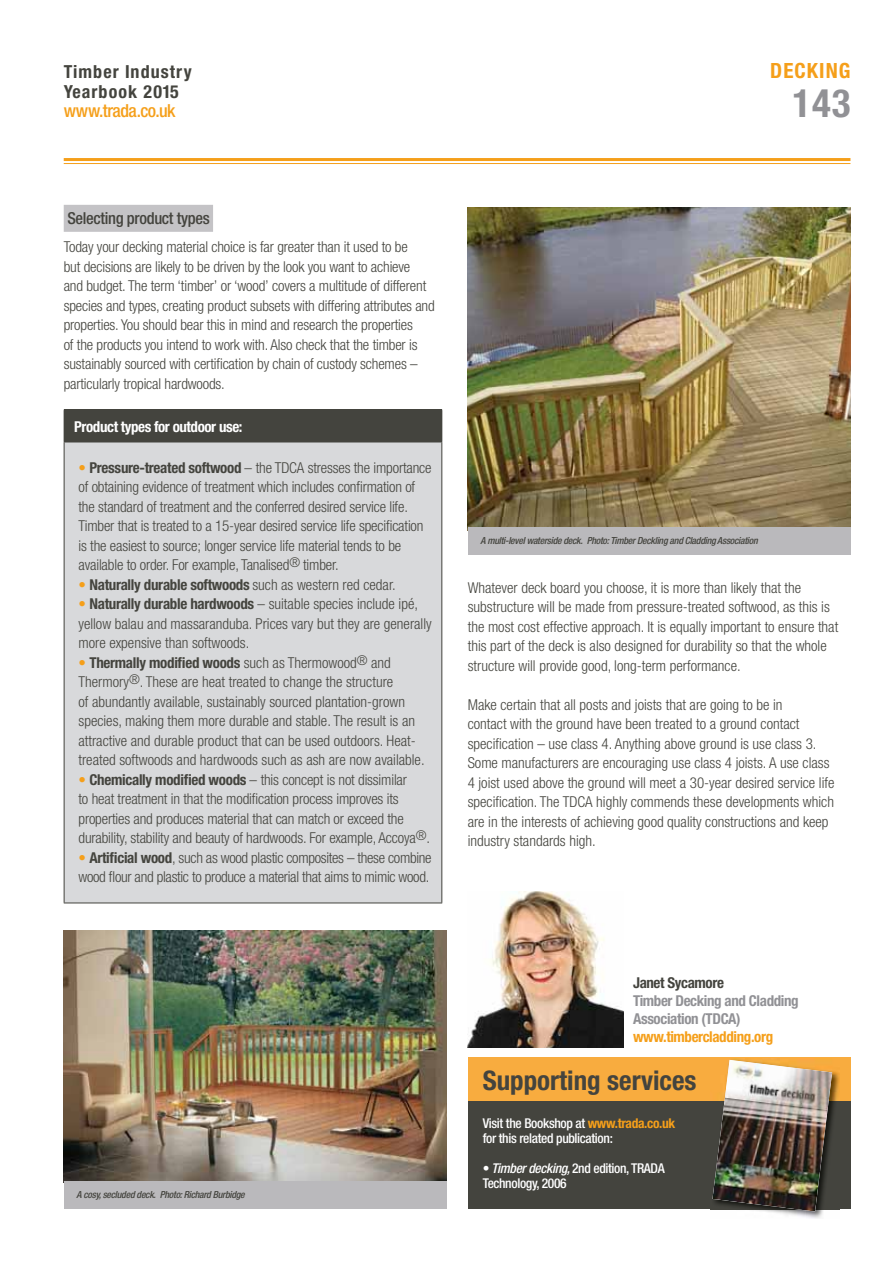
<style>
.page{position:relative;width:893px;height:1263px;background:#fff}
.page>*{position:absolute;margin:0;border:0;box-sizing:border-box;transform-origin:0 0}
.t1{font:700 condensed 39px "Helvetica Neue";color:#919195}
.t2{font:700 condensed 27px "Helvetica Neue";color:#44443e}
.t3{font:700 condensed 21px "Helvetica Neue";letter-spacing:.05em;color:#f59f1a}
.t4{font:700 condensed 18px/19.5px "Helvetica Neue";letter-spacing:.06em;color:#44443e}
.t5{font:500 condensed 18px "Helvetica Neue";letter-spacing:-.025em;color:#f59f1a}
.t6{font:500 condensed 16.5px "Helvetica Neue";letter-spacing:-.02em;color:#44443e}
.t7{font:300 condensed 15px/19.5px "Helvetica Neue";color:#44443e}
.t8{font:300 condensed 15px/19.5px "Helvetica Neue";letter-spacing:-.02em;color:#44443e}
.t9{font:700 condensed 15px "Helvetica Neue";letter-spacing:-.02em;color:#44443e}
.t10{font:700 condensed 15px/18px "Helvetica Neue";letter-spacing:-.025em;color:#919195}
.t11{font:700 condensed 15px "Helvetica Neue";letter-spacing:-.03em;color:#fff}
.t12{font:700 condensed 15px "Helvetica Neue";letter-spacing:-.025em;color:#f59f1a}
.t13{font:500 condensed 13.5px/15px "Helvetica Neue";letter-spacing:-.025em;color:#fff}
.t14{font:italic 500 condensed 9.75px "Helvetica Neue";letter-spacing:-.025em;color:#44443e}
.s1{color:#f59f1a}
.s2{font-weight:700}
.s3{font-weight:300;color:#f59f1a}
.s4{font-weight:300}
.s5{font-weight:700;color:#f59f1a}
.s6{font-style:italic}
</style>
<div class="page">
<hr style="left:64px;top:158px;width:786px;height:3px;background:#f59f1a">
<hr style="left:64px;top:163px;width:786px;height:1px;background:#f59f1a">
<img style="left:468px;top:891px;width:155px;height:156px">
<div style="left:468px;top:1101px;width:382px;height:108px;background:#44443e"></div>
<div style="left:468px;top:1057px;width:382px;height:44px;background:#f8ac3f"></div>
<img style="left:711px;top:1058px;width:128px;height:160px">
<img style="left:712px;top:1060px;width:120px;height:152px">
<div style="left:64px;top:205px;width:149px;height:27px;background:#c4c3c6"></div>
<div style="left:64px;top:410px;width:378px;height:32px;background:#44443e"></div>
<div style="left:64px;top:442px;width:378px;height:461px;background:#d8d9db"></div>
<hr style="left:64px;top:442px;width:378px;height:1px;background:#44443e">
<hr style="left:64px;top:903px;width:378px;height:1px;background:#44443e">
<hr style="left:64px;top:442px;width:1px;height:461px;background:#44443e">
<hr style="left:441px;top:442px;width:1px;height:461px;background:#44443e">
<div style="left:64px;top:925px;width:382px;height:265px;background:linear-gradient(to right,#fff,#fff)"></div>
<img style="left:64px;top:931px;width:382px;height:251px">
<div style="left:64px;top:1182px;width:382px;height:27px;background:#bab9bc"></div>
<img style="left:468px;top:207px;width:382px;height:321px">
<div style="left:468px;top:528px;width:382px;height:27px;background:#bab9bc"></div>
<p class="t4" style="left:64px;top:63px;width:129px">Timber Industry<br>Yearbook 2015</p>
<p class="t5" style="left:64px;top:104px;width:113px">www.trada.co.uk</p>
<h3 class="t3" style="left:770px;top:63px;width:82px">DECKING</h3>
<h1 class="t1" style="left:792px;top:89px;width:60px">143</h1>
<p class="t6" style="left:67px;top:212px;width:144px">Selecting product types</p>
<p class="t7" style="left:64px;top:238px;width:373px">Today your decking material choice is far greater than it used to be<br>but decisions are likely to be driven by the look you want to achieve<br>and budget. The term ‘timber’ or ‘wood’ covers a multitude of different species and types, creating product subsets with differing attributes and properties. You should bear this in mind and research the properties<br>of the products you intend to work with. Also check that the timber is sustainably sourced with certification by chain of custody schemes – particularly tropical hardwoods.</p>
<p class="t11" style="left:74px;top:421px;width:170px">Product types for outdoor use:</p>
<p class="t7" style="left:79px;top:459px;width:355px"><span class="s1">•</span> <span class="s2">Pressure-treated softwood</span> – the TDCA stresses the importance of obtaining evidence of treatment which includes confirmation of the standard of treatment and the conferred desired service life.<br>Timber that is treated to a 15-year desired service life specification is the easiest to source; longer service life material tends to be available to order. For example, Tanalised<sup>®</sup> timber.</p>
<p class="t9" style="left:79px;top:579px;width:319px"><span class="s3">•</span> Naturally durable softwoods <span class="s4">such as western red cedar.</span></p>
<p class="t7" style="left:79px;top:595px;width:355px"><span class="s1">•</span> <span class="s2">Naturally durable hardwoods</span> – suitable species include ipé, yellow balau and massaranduba. Prices vary but they are generally more expensive than softwoods.</p>
<p class="t7" style="left:79px;top:654px;width:348px"><span class="s1">•</span> <span class="s2">Thermally modified woods</span> such as Thermowood<sup>®</sup> and Thermory<sup>®</sup>. These are heat treated to change the structure<br>of abundantly available, sustainably sourced plantation-grown species, making them more durable and stable. The result is an attractive and durable product that can be used outdoors. Heat&shy;treated softwoods and hardwoods such as ash are now available.</p>
<p class="t7" style="left:79px;top:771px;width:353px"><span class="s1">•</span> <span class="s2">Chemically modified woods</span> – this concept is not dissimilar<br>to heat treatment in that the modification process improves its properties and produces material that can match or exceed the durability, stability and beauty of hardwoods. For example, Accoya<sup>®</sup>.</p>
<p class="t8" style="left:78px;top:849px;width:355px"><span class="s1">•</span> <span class="s2">Artificial wood</span>, such as wood plastic composites – these combine wood flour and plastic to produce a material that aims to mimic wood.</p>
<p class="t14" style="left:480px;top:537px;width:279px">A multi-level waterside deck. Photo: Timber Deckling and Cladding Association</p>
<p class="t7" style="left:468px;top:579px;width:372px">Whatever deck board you choose, it is more than likely that the substructure will be made from pressure-treated softwood, as this is the most cost effective approach. It is equally important to ensure that this part of the deck is also designed for durability so that the whole structure will provide good, long-term performance.</p>
<p class="t7" style="left:468px;top:696px;width:368px">Make certain that all posts and joists that are going to be in<br>contact with the ground have been treated to a ground contact specification – use class 4. Anything above ground is use class 3.<br>Some manufacturers are encouraging use class 4 joists. A use class 4 joist used above the ground will meet a 30-year desired service life specification. The TDCA highly commends these developments which are in the interests of achieving good quality constructions and keep industry standards high.</p>
<p class="t14" style="left:76px;top:1191px;width:170px">A cosy, secluded deck. Photo: Richard Burbidge</p>
<p class="t9" style="left:633px;top:977px;width:92px">Janet Sycamore</p>
<p class="t10" style="left:633px;top:993px;width:167px">Timber Decking and Cladding<br>Association (TDCA)</p>
<p class="t12" style="left:633px;top:1031px;width:142px">www.timbercladding.org</p>
<h2 class="t2" style="left:483px;top:1071px;width:215px">Supporting services</h2>
<p class="t13" style="left:483px;top:1117px;width:194px">Visit the Bookshop at <span class="s5">www.trada.co.uk </span>for this related publication:</p>
<p class="t13" style="left:483px;top:1162px;width:183px">• <span class="s6">Timber decking,</span> 2nd edition, TRADA<br>Technology, 2006</p>
</div>
